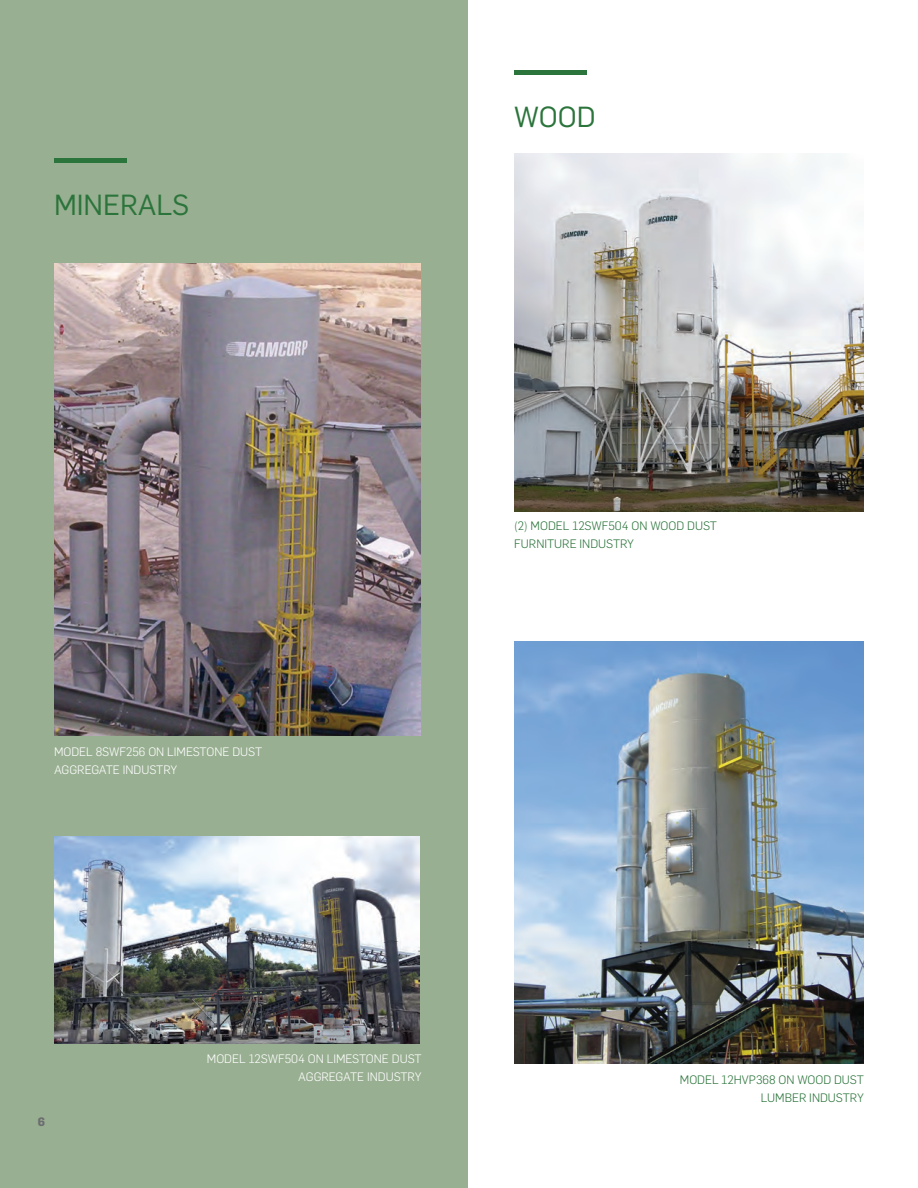
<style>
.page{position:relative;width:918px;height:1188px;background:#fff}
.page>*{position:absolute;margin:0;border:0;box-sizing:border-box;transform-origin:0 0}
.t1{font:28.5px "Flama";color:#2b743b}
.t2{font:300 12px/18px "Flama";color:#fff;text-align:right}
.t3{font:300 12px/18px "Flama";color:#2b743b;text-align:right}
.t4{font:700 12px "Flama";color:#6c6d70}
</style>
<div class="page">
<div style="left:0;top:0;width:468px;height:1188px;background:#98af91"></div>
<img style="left:54px;top:264px;width:366px;height:472px">
<img style="left:54px;top:837px;width:365px;height:206px">
<hr style="left:54px;top:159px;width:73px;height:4px;background:#2b743b">
<img style="left:514px;top:641px;width:350px;height:422px">
<img style="left:514px;top:154px;width:350px;height:357px">
<hr style="left:514px;top:71px;width:73px;height:4px;background:#2b743b">
<h1 class="t1" style="left:54px;top:186px;width:137px">MINERALS</h1>
<h1 class="t1" style="left:514px;top:98px;width:83px">WOOD</h1>
<p class="t2" style="left:54px;top:742px;width:210px;text-align:left">MODEL 8SWF256 ON LIMESTONE DUST<br>AGGREGATE INDUSTRY</p>
<p class="t3" style="left:514px;top:516px;width:204px;text-align:left">(2) MODEL 12SWF504 ON WOOD DUST<br>FURNITURE INDUSTRY</p>
<p class="t4" style="left:38px;top:1113px;width:9px">6</p>
<p class="t2" style="left:207px;top:1049px;width:216px">MODEL 12SWF504 ON LIMESTONE DUST<br>AGGREGATE INDUSTRY</p>
<p class="t3" style="left:680px;top:1071px;width:186px">MODEL 12HVP368 ON WOOD DUST<br>LUMBER INDUSTRY</p>
</div>
